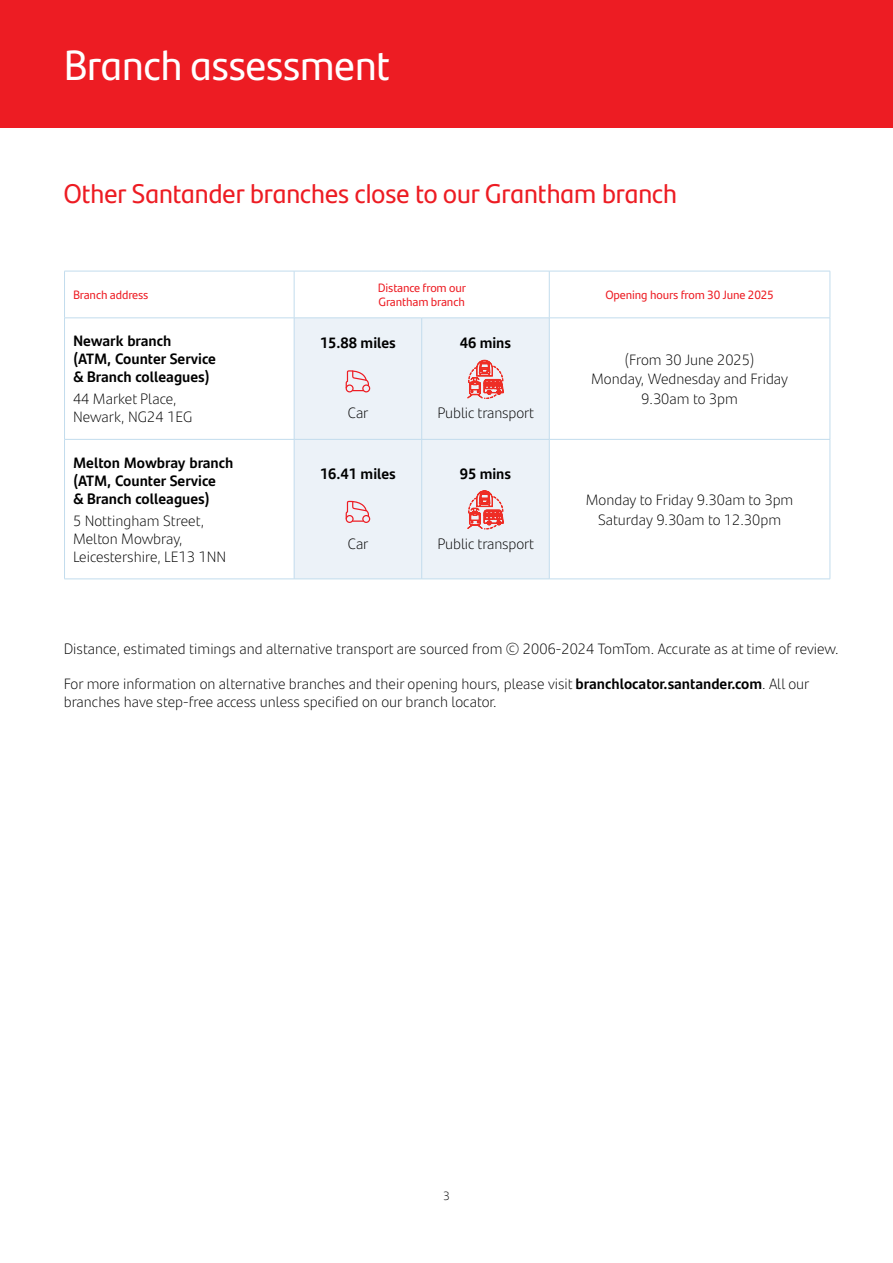
<style>
.page{position:relative;width:893px;height:1263px;background:#fff}
.page>*{position:absolute;margin:0;border:0;box-sizing:border-box;transform-origin:0 0}
.t1{font:42px "Santander Headline";color:#fff}
._11pt_Body_Copy{font:27px "Santander Headline";color:#ed1c23}
._11pt_Body_Copy-2{font:300 15px/18px "Santander Text";color:#000}
._11pt_Body_Copy-3{font:700 15px/18px "Santander Text";color:#000}
.Table_Title__Left{font:700 15px "Santander Text";color:#000}
.Table_Heading__Centred{font:12px/14.4px "Santander Text";letter-spacing:-.01em;color:#ed1c23}
.t2{font:300 12px "Santander Text";color:#000}
.s1{font-weight:700}
</style>
<div class="page">
<svg style="left:65px;top:272px;width:765px;height:46px"></svg>
<svg style="left:65px;top:319px;width:765px;height:260px"></svg>
<div style="left:295px;top:319px;width:254px;height:260px;background:#ecf2f8"></div>
<hr style="left:64px;top:271px;width:1px;height:47px;background:#c2dced">
<hr style="left:64px;top:271px;width:230px;height:1px;background:#c2dced">
<hr style="left:294px;top:271px;width:1px;height:47px;background:#c2dced">
<hr style="left:294px;top:271px;width:128px;height:1px;background:#c2dced">
<hr style="left:422px;top:271px;width:127px;height:1px;background:#c2dced">
<hr style="left:549px;top:271px;width:1px;height:47px;background:#c2dced">
<hr style="left:549px;top:271px;width:281px;height:1px;background:#c2dced">
<hr style="left:830px;top:271px;width:1px;height:47px;background:#c2dced">
<hr style="left:64px;top:318px;width:1px;height:121px;background:#c2dced">
<hr style="left:64px;top:440px;width:1px;height:139px;background:#c2dced">
<hr style="left:64px;top:318px;width:230px;height:1px;background:#c2dced">
<hr style="left:64px;top:439px;width:230px;height:1px;background:#c2dced">
<hr style="left:64px;top:579px;width:230px;height:1px;background:#c2dced">
<hr style="left:294px;top:318px;width:1px;height:121px;background:#c2dced">
<hr style="left:294px;top:440px;width:1px;height:139px;background:#c2dced">
<hr style="left:294px;top:318px;width:128px;height:1px;background:#c2dced">
<hr style="left:294px;top:439px;width:128px;height:1px;background:#c2dced">
<hr style="left:294px;top:579px;width:128px;height:1px;background:#c2dced">
<hr style="left:421px;top:318px;width:1px;height:121px;background:#c2dced">
<hr style="left:421px;top:440px;width:1px;height:139px;background:#c2dced">
<hr style="left:422px;top:318px;width:127px;height:1px;background:#c2dced">
<hr style="left:422px;top:439px;width:127px;height:1px;background:#c2dced">
<hr style="left:422px;top:579px;width:127px;height:1px;background:#c2dced">
<hr style="left:549px;top:318px;width:1px;height:121px;background:#c2dced">
<hr style="left:549px;top:440px;width:1px;height:139px;background:#c2dced">
<hr style="left:549px;top:318px;width:281px;height:1px;background:#c2dced">
<hr style="left:549px;top:439px;width:281px;height:1px;background:#c2dced">
<hr style="left:830px;top:318px;width:1px;height:121px;background:#c2dced">
<hr style="left:830px;top:440px;width:1px;height:139px;background:#c2dced">
<hr style="left:549px;top:579px;width:281px;height:1px;background:#c2dced">
<svg style="left:345px;top:370px;width:25px;height:21px"></svg>
<div style="left:362px;top:384px;width:8px;height:8px;border:1px solid #ed1d24;border-radius:50%"></div>
<div style="left:346px;top:384px;width:8px;height:8px;border:1px solid #ed1d24;border-radius:50%"></div>
<svg style="left:468px;top:360px;width:35px;height:39px"></svg>
<svg style="left:345px;top:500px;width:25px;height:22px"></svg>
<div style="left:362px;top:515px;width:8px;height:8px;border:1px solid #ed1d24;border-radius:50%"></div>
<div style="left:346px;top:515px;width:8px;height:8px;border:1px solid #ed1d24;border-radius:50%"></div>
<svg style="left:468px;top:491px;width:35px;height:38px"></svg>
<div style="left:0;top:0;width:893px;height:128px;background:#ed1c23"></div>
<p class="t1" style="left:64px;top:33px;width:328px">Branch assessment</p>
<p class="_11pt_Body_Copy" style="left:64px;top:173px;width:615px">Other Santander branches close to our Grantham branch</p>
<p class="Table_Heading__Centred" style="left:73px;top:287px;width:77px">Branch address</p>
<p class="Table_Heading__Centred" style="left:378px;top:280px;width:90px">Distance from our<br>Grantham branch</p>
<p class="Table_Heading__Centred" style="left:605px;top:287px;width:170px">Opening hours from 30 June 2025</p>
<p class="_11pt_Body_Copy-3" style="left:73px;top:331px;width:144px">Newark branch<br>(ATM, Counter Service &amp; Branch colleagues)</p>
<p class="_11pt_Body_Copy-2" style="left:73px;top:389px;width:121px">44 Market Place,<br>Newark, NG24 1EG</p>
<p class="Table_Title__Left" style="left:320px;top:331px;width:77px">15.88 miles</p>
<p class="Table_Title__Left" style="left:460px;top:331px;width:53px">46 mins</p>
<p class="_11pt_Body_Copy-2" style="left:591px;top:349px;width:198px;line-height:19.5px;text-align:center">(From 30 June 2025)<br>Monday, Wednesday and Friday<br>9.30am to 3pm</p>
<p class="_11pt_Body_Copy-2" style="left:348px;top:403px;width:22px">Car</p>
<p class="_11pt_Body_Copy-2" style="left:437px;top:403px;width:98px">Public transport</p>
<p class="_11pt_Body_Copy-3" style="left:73px;top:452px;width:162px">Melton Mowbray branch (ATM, Counter Service<br>&amp; Branch colleagues)</p>
<p class="_11pt_Body_Copy-2" style="left:73px;top:511px;width:155px">5 Nottingham Street,<br>Melton Mowbray,<br>Leicestershire, LE13 1NN</p>
<p class="Table_Title__Left" style="left:320px;top:462px;width:77px">16.41 miles</p>
<p class="_11pt_Body_Copy-2" style="left:348px;top:534px;width:22px">Car</p>
<p class="Table_Title__Left" style="left:460px;top:462px;width:53px">95 mins</p>
<p class="_11pt_Body_Copy-2" style="left:437px;top:534px;width:98px">Public transport</p>
<p class="_11pt_Body_Copy-2" style="left:586px;top:489px;width:209px;line-height:19.5px;text-align:center">Monday to Friday 9.30am to 3pm<br>Saturday 9.30am to 12.30pm</p>
<p class="_11pt_Body_Copy-2" style="left:64px;top:639px;width:776px">Distance, estimated timings and alternative transport are sourced from © 2006-2024 TomTom. Accurate as at time of review.</p>
<p class="_11pt_Body_Copy-2" style="left:64px;top:674px;width:747px">For more information on alternative branches and their opening hours, please visit <span class="s1">branchlocator.santander.com</span>. All our branches have step-free access unless specified on our branch locator.</p>
<p class="t2" style="left:443px;top:1186px;width:8px">3</p>
</div>
